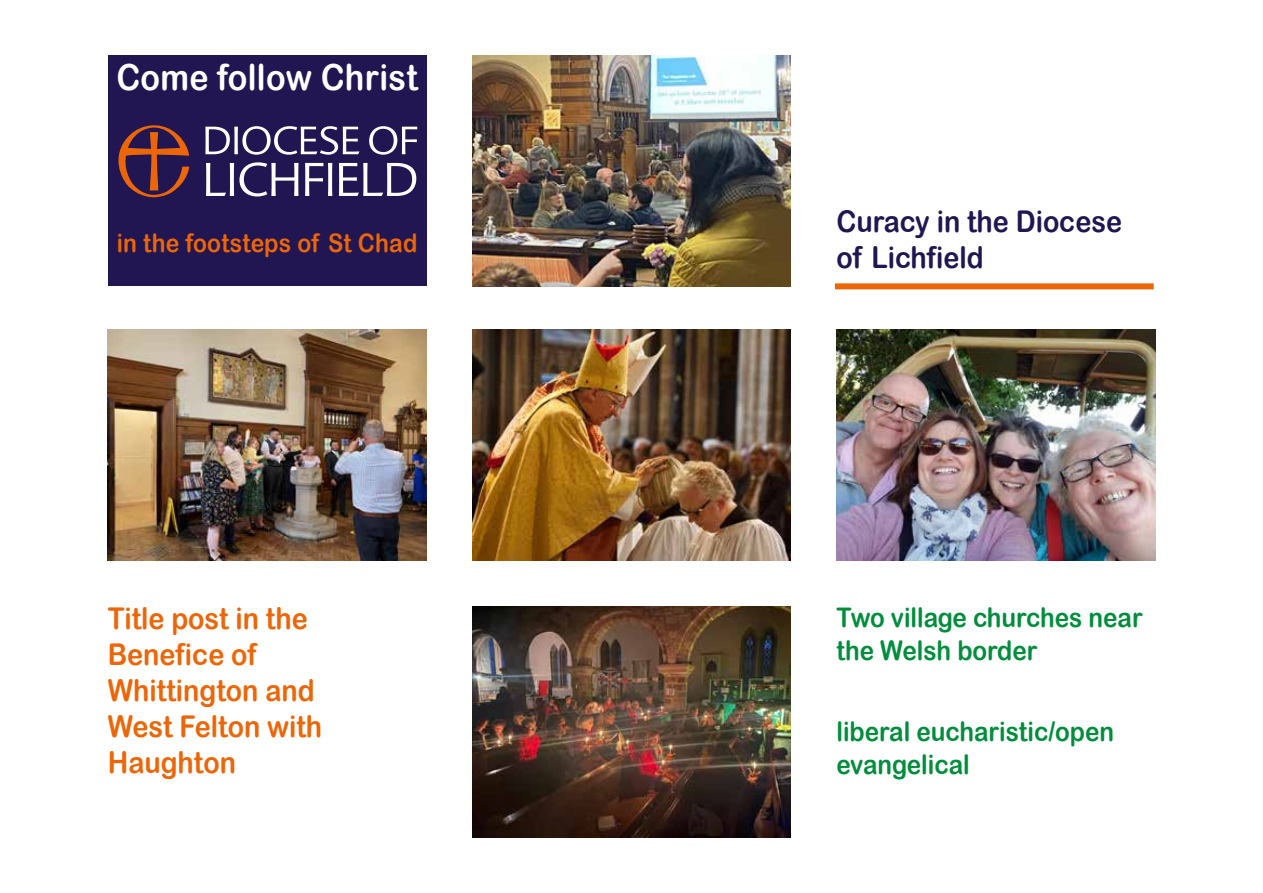
<style>
.page{position:relative;width:1263px;height:893px;background:#fff}
.page>*{position:absolute;margin:0;border:0;box-sizing:border-box;transform-origin:0 0}
.t1{font:36px "Arial Rounded MT Bold";letter-spacing:.01em;color:#fff;scale:.9 1}
.t2{font:30px/36px "Arial Rounded MT Bold";color:#ec6608;scale:.9 1}
.t3{font:30px/36px "Arial Rounded MT Bold";color:#211651;scale:.9 1}
.t4{font:27px/32.4px "Arial Rounded MT Bold";color:#008d3c;scale:.9 1}
.t5{font:25.5px "Arial Rounded MT Bold";letter-spacing:.01em;color:#ec6608;scale:.9 1}
</style>
<div class="page">
<img style="left:472px;top:607px;width:319px;height:230px">
<img style="left:108px;top:330px;width:319px;height:230px">
<img style="left:472px;top:56px;width:319px;height:230px">
<div style="left:108px;top:56px;width:319px;height:230px;background:#211651"></div>
<img style="left:472px;top:330px;width:319px;height:230px">
<img style="left:836px;top:330px;width:319px;height:230px">
<div style="left:835px;top:283px;width:319px;height:6px;background:#ec6608"></div>
<svg style="left:205px;top:126px;width:154px;height:29px"></svg>
<svg style="left:369px;top:126px;width:48px;height:29px"></svg>
<svg style="left:206px;top:162px;width:92px;height:34px"></svg>
<svg style="left:305px;top:163px;width:27px;height:33px"></svg>
<svg style="left:339px;top:163px;width:77px;height:33px"></svg>
<svg style="left:118px;top:125px;width:71px;height:73px"></svg>
<h1 class="t1" style="left:116px;top:56px;width:336px">Come follow Christ</h1>
<p class="t5" style="left:117px;top:228px;width:335px">in the footsteps of St Chad</p>
<p class="t2" style="left:108px;top:599px;width:240px">Title post in the<br>Benefice of<br>Whittington and<br>West Felton with<br>Haughton</p>
<p class="t3" style="left:836px;top:203px;width:319px">Curacy in the Diocese of Lichfield</p>
<p class="t4" style="left:836px;top:601px;width:342px">Two village churches near the Welsh border</p>
<p class="t4" style="left:836px;top:715px;width:310px">liberal eucharistic/open evangelical</p>
</div>
